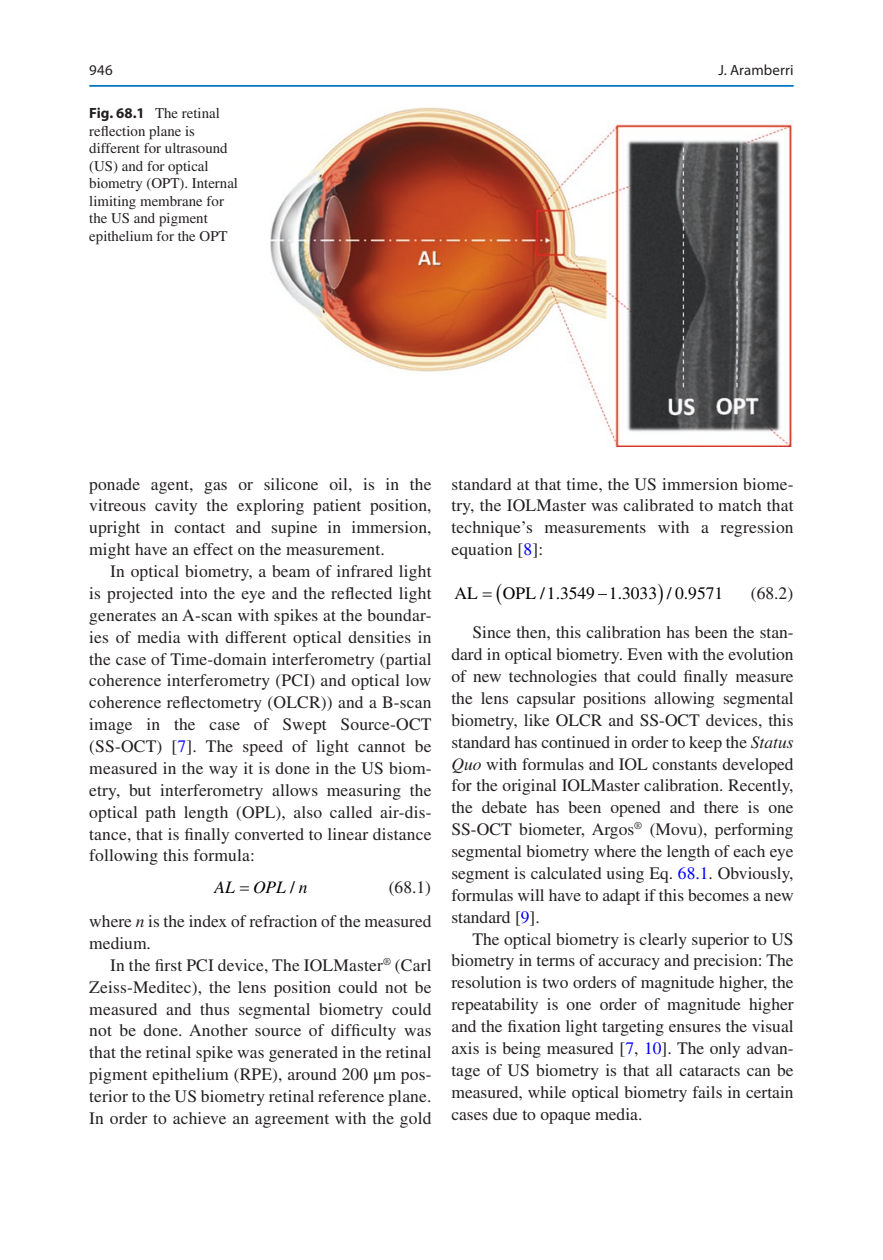
<style>
.page{position:relative;width:883px;height:1260px;background:#fff}
.page>*{position:absolute;margin:0;border:0;box-sizing:border-box;transform-origin:0 0}
.t1{font:17.5px/21.9px "Times LT Std";letter-spacing:.01em;color:#231f20;text-align:justify}
.t2{font:17.5px "Times LT Std Roman 3";color:#000}
.t3{font:17.5px "Times LT Std Italic 2";color:#000}
.t4{font:14.88px/17.5px "Times LT Std";color:#231f20}
.t5{font:14.88px "Myriad Pro";letter-spacing:.01em;color:#231f20}
.s1{font-family:"Myriad Pro";font-weight:700}
.s2{color:#00f}
.s3{font-family:"Times LT Std Roman 2"}
.s4{font-style:italic}
.s5{font-family:"STIX General"}
</style>
<div class="page">
<img style="left:270px;top:107px;width:523px;height:339px">
<hr style="left:89px;top:85px;width:705px;height:2px;background:#0073bc">
<p class="t5" style="left:89px;top:61px;width:25px">946</p>
<p class="t4" style="left:89px;top:104px;width:150px"><span class="s1">Fig. 68.1</span> The retinal reflection plane is different for ultrasound (US) and for optical biometry (OPT). Internal limiting membrane for the US and pigment epithelium for the OPT</p>
<p class="t5" style="left:718px;top:61px;width:77px">J. Aramberri</p>
<p class="t1" style="left:89px;top:473px;width:344px">ponade agent, gas or silicone oil, is in the vitreous cavity the exploring patient position, upright in contact and supine in immersion, might have an effect on the measurement.</p>
<p class="t1" style="left:89px;top:560px;width:344px;text-indent:21px">In optical biometry, a beam of infrared light is projected into the eye and the reflected light generates an A-scan with spikes at the boundar&shy;ies of media with different optical densities in the case of Time-domain interferometry (partial coherence interferometry (PCI) and optical low coherence reflectometry (OLCR)) and a B-scan image in the case of Swept Source-OCT (SS-OCT) [<span class="s2">7</span>]. The speed of light cannot be measured in the way it is done in the US biom&shy;etry, but interferometry allows measuring the optical path length (OPL), also called air-dis&shy;tance, that is finally converted to linear distance following this formula:</p>
<p class="t3" style="left:214px;top:878px;width:95px">AL OPL n<span class="s3">/</span></p>
<p class="t1" style="left:89px;top:870px;width:344px;line-height:34.1px;text-align:right">(68.1)<br>where <span class="s4">n</span> is the index of refraction of the measured</p>
<p class="t1" style="left:89px;top:932px;width:63px">medium.</p>
<p class="t1" style="left:110px;top:954px;width:323px">In the first PCI device, The IOLMaster<sup>®</sup> (Carl</p>
<p class="t1" style="left:89px;top:976px;width:344px">Zeiss-Meditec), the lens position could not be</p>
<p class="t1" style="left:89px;top:998px;width:344px">measured and thus segmental biometry could</p>
<p class="t1" style="left:89px;top:1020px;width:344px">not be done. Another source of difficulty was</p>
<p class="t1" style="left:89px;top:1041px;width:344px">that the retinal spike was generated in the retinal</p>
<p class="t1" style="left:89px;top:1063px;width:344px">pigment epithelium (RPE), around 200 <span class="s5">μ</span>m pos-</p>
<p class="t1" style="left:89px;top:1085px;width:344px">terior to the US biometry retinal reference plane.</p>
<p class="t1" style="left:89px;top:1107px;width:344px">In order to achieve an agreement with the gold</p>
<p class="t1" style="left:451px;top:473px;width:344px">standard at that time, the US immersion biome&shy;try, the IOLMaster was calibrated to match that technique’s measurements with a regression equation [<span class="s2">8</span>]:</p>
<p class="t2" style="left:455px;top:583px;width:25px">AL</p>
<p class="t2" style="left:503px;top:583px;width:59px">OPL / .</p>
<p class="t2" style="left:618px;top:583px;width:6px">.</p>
<p class="t2" style="left:667px;top:583px;width:23px">/ .</p>
<p class="t2" style="left:547px;top:583px;width:178px">1 3549 1 3033 0 9571</p>
<p class="t1" style="left:751px;top:582px;width:44px">(68.2)</p>
<p class="t1" style="left:451px;top:621px;width:344px;text-indent:21px">Since then, this calibration has been the stan&shy;dard in optical biometry. Even with the evolution of new technologies that could finally measure the lens capsular positions allowing segmental biometry, like OLCR and SS-OCT devices, this standard has continued in order to keep the <span class="s4">Status Quo</span> with formulas and IOL constants developed for the original IOLMaster calibration. Recently, the debate has been opened and there is one SS-OCT biometer, Argos<sup>®</sup> (Movu), performing segmental biometry where the length of each eye segment is calculated using Eq. <span class="s2">68.1</span>. Obviously, formulas will have to adapt if this becomes a new standard [<span class="s2">9</span>].</p>
<p class="t1" style="left:451px;top:928px;width:344px;text-indent:21px">The optical biometry is clearly superior to US biometry in terms of accuracy and precision: The resolution is two orders of magnitude higher, the repeatability is one order of magnitude higher and the fixation light targeting ensures the visual axis is being measured [<span class="s2">7</span>, <span class="s2">10</span>]. The only advan&shy;tage of US biometry is that all cataracts can be measured, while optical biometry fails in certain cases due to opaque media.</p>
</div>
